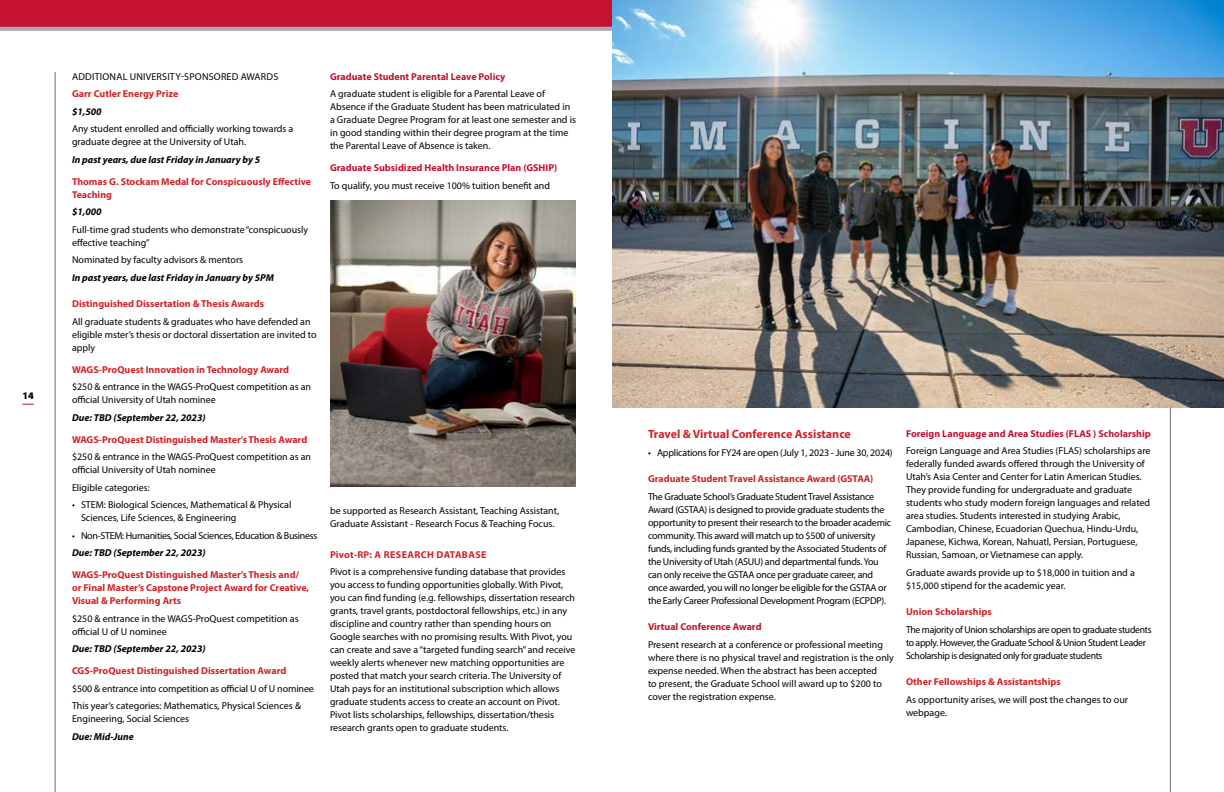
<style>
.page{position:relative;width:1224px;height:792px;background:#fff}
.page>*{position:absolute;margin:0;border:0;box-sizing:border-box;transform-origin:0 0}
.t1{font:700 12px "Myriad Pro";color:#d2232a}
.t2{font:10px/13px "Myriad Pro";color:#000}
.t3{font:10px/13px "Myriad Pro";letter-spacing:-.025em;color:#000}
.t4{font:700 10px/13px "Myriad Pro";color:#d2232a}
.t5{font:10px/13px "Myriad Pro";letter-spacing:-.03em;color:#000}
.t6{font:italic 700 10px "Myriad Pro";color:#000}
.t7{font:700 10px "Myriad Pro";color:#c41230}
.t8{font:10px "Myriad Pro";letter-spacing:-.02em;color:#000}
.t9{font:10px "Myriad Pro";letter-spacing:.02em;color:#000}
.t10{font:700 10px "Myriad Pro";letter-spacing:.035em;color:#d2232a}
.t11{font:900 10px "Myriad Pro";color:#000}
</style>
<div class="page">
<hr style="left:55px;top:72px;width:1px;height:720px;background:#6d6e71">
<hr style="left:1170px;top:72px;width:1px;height:720px;background:#6d6e71">
<div style="left:0;top:0;width:612px;height:27px;background:#c41230"></div>
<svg style="left:0;top:27px;width:608px;height:4px;background:#abadaf"></svg>
<svg style="left:22px;top:404px;width:12px;height:1px"></svg>
<img style="left:612px;top:0;width:612px;height:408px">
<img style="left:330px;top:200px;width:246px;height:287px">
<p class="t11" style="left:22px;top:389px;width:13px">14</p>
<p class="t9" style="left:72px;top:70px;width:208px">ADDITIONAL UNIVERSITY-SPONSORED AWARDS</p>
<p class="t4" style="left:72px;top:87px;width:108px">Garr Cutler Energy Prize</p>
<p class="t6" style="left:72px;top:105px;width:31px">$1,500</p>
<p class="t2" style="left:72px;top:122px;width:223px">Any student enrolled and officially working towards a graduate degree at the University of Utah.</p>
<p class="t6" style="left:72px;top:153px;width:190px">In past years, due last Friday in January by 5</p>
<p class="t4" style="left:72px;top:174px;width:241px">Thomas G. Stockam Medal for Conspicuously Effective<br>Teaching</p>
<p class="t6" style="left:72px;top:205px;width:31px">$1,000</p>
<p class="t2" style="left:72px;top:222px;width:238px">Full-time grad students who demonstrate “conspicuously effective teaching”</p>
<p class="t2" style="left:72px;top:253px;width:173px">Nominated by faculty advisors &amp; mentors</p>
<p class="t6" style="left:72px;top:271px;width:204px">In past years, due last Friday in January by 5PM</p>
<p class="t4" style="left:72px;top:297px;width:194px">Distinguished Dissertation &amp; Thesis Awards</p>
<p class="t2" style="left:72px;top:314px;width:246px">All graduate students &amp; graduates who have defended an eligible mster’s thesis or doctoral dissertation are invited to apply</p>
<p class="t4" style="left:72px;top:362px;width:219px">WAGS-ProQuest Innovation in Technology Award</p>
<p class="t2" style="left:72px;top:380px;width:241px">$250 &amp; entrance in the WAGS-ProQuest competition as an official University of Utah nominee</p>
<p class="t6" style="left:72px;top:411px;width:135px">Due: TBD (September 22, 2023)</p>
<p class="t4" style="left:72px;top:432px;width:237px">WAGS-ProQuest Distinguished Master’s Thesis Award</p>
<p class="t2" style="left:72px;top:450px;width:241px">$250 &amp; entrance in the WAGS-ProQuest competition as an official University of Utah nominee</p>
<p class="t2" style="left:72px;top:480px;width:79px">Eligible categories:</p>
<p class="t2" style="left:81px;top:498px;width:212px;text-indent:-9px">• STEM: Biological Sciences, Mathematical &amp; Physical<br>Sciences, Life Sciences, &amp; Engineering</p>
<p class="t5" style="left:72px;top:528px;width:247px">• Non-STEM: Humanities, Social Sciences, Education &amp; Business</p>
<p class="t6" style="left:72px;top:546px;width:135px">Due: TBD (September 22, 2023)</p>
<p class="t4" style="left:72px;top:568px;width:239px">WAGS-ProQuest Distinguished Master’s Thesis and/ or Final Master’s Capstone Project Award for Creative,<br>Visual &amp; Performing Arts</p>
<p class="t2" style="left:72px;top:611px;width:228px">$250 &amp; entrance in the WAGS-ProQuest competition as official U of U nominee</p>
<p class="t6" style="left:72px;top:642px;width:135px">Due: TBD (September 22, 2023)</p>
<p class="t4" style="left:72px;top:664px;width:216px">CGS-ProQuest Distinguished Dissertation Award</p>
<p class="t2" style="left:72px;top:679px;width:243px;line-height:17.5px">$500 &amp; entrance into competition as official U of U nominee<br>This year’s categories: Mathematics, Physical Sciences &amp;</p>
<p class="t2" style="left:72px;top:712px;width:119px">Engineering, Social Sciences</p>
<p class="t6" style="left:72px;top:730px;width:63px">Due: Mid-June</p>
<p class="t7" style="left:330px;top:70px;width:177px">Graduate Student Parental Leave Policy</p>
<p class="t2" style="left:330px;top:87px;width:248px">A graduate student is eligible for a Parental Leave of Absence if the Graduate Student has been matriculated in a Graduate Degree Program for at least one semester and is in good standing within their degree program at the time the Parental Leave of Absence is taken.</p>
<p class="t7" style="left:330px;top:161px;width:229px">Graduate Subsidized Health Insurance Plan (GSHIP)</p>
<p class="t2" style="left:330px;top:178px;width:222px">To qualify, you must receive 100% tuition benefit and</p>
<p class="t2" style="left:330px;top:503px;width:231px">be supported as Research Assistant, Teaching Assistant,<br>Graduate Assistant - Research Focus &amp; Teaching Focus.</p>
<p class="t10" style="left:330px;top:548px;width:158px">Pivot-RP: A RESEARCH DATABASE</p>
<p class="t2" style="left:330px;top:565px;width:247px">Pivot is a comprehensive funding database that provides you access to funding opportunities globally. With Pivot, you can find funding (e.g. fellowships, dissertation research grants, travel grants, postdoctoral fellowships, etc.) in any discipline and country rather than spending hours on Google searches with no promising results. With Pivot, you can create and save a “targeted funding search” and receive weekly alerts whenever new matching opportunities are posted that match your search criteria. The University of Utah pays for an institutional subscription which allows graduate students access to create an account on Pivot.<br>Pivot lists scholarships, fellowships, dissertation/thesis research grants open to graduate students.</p>
<p class="t1" style="left:648px;top:426px;width:204px">Travel &amp; Virtual Conference Assistance</p>
<p class="t8" style="left:648px;top:446px;width:246px">• Applications for FY24 are open (July 1, 2023 - June 30, 2024)</p>
<p class="t4" style="left:648px;top:472px;width:227px">Graduate Student Travel Assistance Award (GSTAA)</p>
<p class="t3" style="left:648px;top:490px;width:245px">The Graduate School’s Graduate Student Travel Assistance Award (GSTAA) is designed to provide graduate students the opportunity to present their research to the broader academic community. This award will match up to $500 of university funds, including funds granted by the Associated Students of the University of Utah (ASUU) and departmental funds. You can only receive the GSTAA once per graduate career, and once awarded, you will no longer be eligible for the GSTAA or the Early Career Professional Development Program (ECPDP).</p>
<p class="t7" style="left:648px;top:620px;width:115px">Virtual Conference Award</p>
<p class="t2" style="left:648px;top:638px;width:247px">Present research at a conference or professional meeting where there is no physical travel and registration is the only expense needed. When the abstract has been accepted<br>to present, the Graduate School will award up to $200 to cover the registration expense.</p>
<p class="t7" style="left:906px;top:427px;width:246px">Foreign Language and Area Studies (FLAS ) Scholarship</p>
<p class="t2" style="left:906px;top:444px;width:246px">Foreign Language and Area Studies (FLAS) scholarships are federally funded awards offered through the University of Utah’s Asia Center and Center for Latin American Studies.<br>They provide funding for undergraduate and graduate students who study modern foreign languages and related area studies. Students interested in studying Arabic, Cambodian, Chinese, Ecuadorian Quechua, Hindu-Urdu, Japanese, Kichwa, Korean, Nahuatl, Persian, Portuguese, Russian, Samoan, or Vietnamese can apply.</p>
<p class="t2" style="left:906px;top:566px;width:230px">Graduate awards provide up to $18,000 in tuition and a $15,000 stipend for the academic year.</p>
<p class="t4" style="left:906px;top:605px;width:87px">Union Scholarships</p>
<p class="t5" style="left:906px;top:623px;width:247px">The majority of Union scholarships are open to graduate students to apply. However, the Graduate School &amp; Union Student Leader<br>Scholarship is designated only for graduate students</p>
<p class="t4" style="left:906px;top:675px;width:156px">Other Fellowships &amp; Assistantships</p>
<p class="t2" style="left:906px;top:693px;width:224px">As opportunity arises, we will post the changes to our webpage.</p>
</div>
